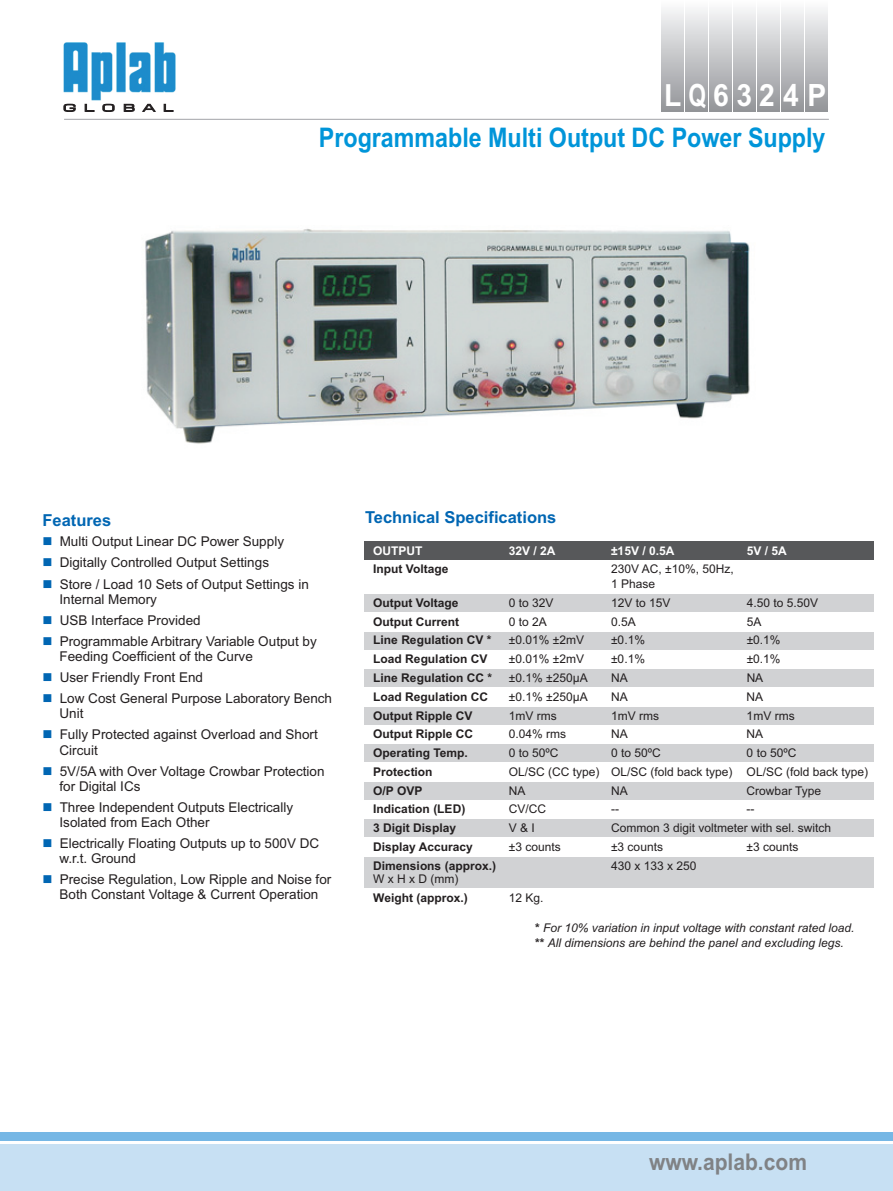
<style>
.page{position:relative;width:893px;height:1191px;background:#fff}
.page>*{position:absolute;margin:0;border:0;box-sizing:border-box;transform-origin:0 0}
.t1{font:700 30.75px "Arial";letter-spacing:.265em;color:#fff;scale:.92 1}
.t2{font:700 27px "Arial";color:#0095d9;scale:.86 1}
.t3{font:700 23.1px "Arial";color:#808285;scale:.91 1}
.t4{font:700 16.5px "Arial";color:#0166b3}
.t5{font:13.5px/21.1px "Arial";color:#231f20}
.t6{font:13.5px/21.1px "Wingdings";color:#0166b3;text-align:justify}
.t7{font:12px/14.7px "Arial";color:#231f20}
.t8{font:700 12px "Arial";color:#231f20}
.t9{font:italic 12px/14.7px "Arial";color:#231f20}
.t10{font:700 12px "Arial";color:#fff}
.s1{font-weight:700;font-style:normal}
</style>
<div class="page">
<div style="left:364px;top:857px;width:510px;height:30px;background:#d1d2d4"></div>
<div style="left:364px;top:819px;width:510px;height:18px;background:#d1d2d4"></div>
<div style="left:364px;top:782px;width:510px;height:18px;background:#d1d2d4"></div>
<div style="left:364px;top:744px;width:510px;height:18px;background:#d1d2d4"></div>
<div style="left:364px;top:707px;width:510px;height:18px;background:#d1d2d4"></div>
<div style="left:364px;top:669px;width:510px;height:18px;background:#d1d2d4"></div>
<div style="left:364px;top:594px;width:510px;height:18px;background:#d1d2d4"></div>
<div style="left:364px;top:631px;width:510px;height:18px;background:#d1d2d4"></div>
<img style="left:63px;top:42px;width:113px;height:59px">
<svg style="left:64px;top:104px;width:109px;height:8px"></svg>
<hr style="left:64px;top:119px;width:765px;height:1px;background:#a8a9ad">
<div style="left:757px;top:0;width:22px;height:111px;background:linear-gradient(to bottom,#fcfcfd,#939599)"></div>
<div style="left:733px;top:0;width:22px;height:111px;background:linear-gradient(to bottom,#fcfcfd,#939599)"></div>
<div style="left:709px;top:0;width:22px;height:111px;background:linear-gradient(to bottom,#fcfcfd,#939599)"></div>
<div style="left:685px;top:0;width:22px;height:111px;background:linear-gradient(to bottom,#fcfcfd,#939599)"></div>
<div style="left:661px;top:0;width:22px;height:111px;background:linear-gradient(to bottom,#fcfcfd,#939599)"></div>
<div style="left:782px;top:0;width:22px;height:111px;background:linear-gradient(to bottom,#fcfcfd,#939599)"></div>
<div style="left:806px;top:0;width:22px;height:111px;background:linear-gradient(to bottom,#fcfcfd,#939599)"></div>
<div style="left:0;top:1144px;width:893px;height:47px;background:#c7e0f3"></div>
<div style="left:0;top:1132px;width:893px;height:8px;background:#76b7e5"></div>
<img style="left:145px;top:229px;width:605px;height:215px">
<div style="left:364px;top:541px;width:510px;height:18px;background:#57585a"></div>
<h1 class="t1" style="left:664px;top:84px;width:178px">LQ6324 P</h1>
<h2 class="t2" style="left:319px;top:127px;width:591px">Programmable Multi Output DC Power Supply</h2>
<p class="t4" style="left:43px;top:514px;width:70px">Features</p>
<p class="t6" style="left:43px;top:532px;width:62px">■ ■ ■</p>
<p class="t5" style="left:60px;top:532px;width:251px">Multi Output Linear DC Power Supply<br>Digitally Controlled Output Settings<br>Store / Load 10 Sets of Output Settings in</p>
<p class="t5" style="left:60px;top:589px;width:259px">Internal Memory<br>USB Interface Provided<br>Programmable Arbitrary Variable Output by</p>
<p class="t5" style="left:60px;top:647px;width:274px">Feeding Coefficient of the Curve<br>User Friendly Front End<br>Low Cost General Purpose Laboratory Bench</p>
<p class="t5" style="left:60px;top:704px;width:260px">Unit<br>Fully Protected against Overload and Short</p>
<p class="t5" style="left:60px;top:740px;width:267px">Circuit<br>5V/5A with Over Voltage Crowbar Protection</p>
<p class="t5" style="left:60px;top:776px;width:235px">for Digital ICs<br>Three Independent Outputs Electrically</p>
<p class="t5" style="left:60px;top:813px;width:261px">Isolated from Each Other<br>Electrically Floating Outputs up to 500V DC</p>
<p class="t5" style="left:60px;top:849px;width:273px">w.r.t. Ground<br>Precise Regulation, Low Ripple and Noise for</p>
<p class="t5" style="left:60px;top:885px;width:260px">Both Constant Voltage &amp; Current Operation</p>
<p class="t6" style="left:43px;top:725px;width:62px">■</p>
<p class="t6" style="left:43px;top:761px;width:62px">■</p>
<p class="t6" style="left:43px;top:797px;width:62px">■</p>
<p class="t6" style="left:43px;top:833px;width:62px">■</p>
<p class="t6" style="left:43px;top:870px;width:62px">■</p>
<p class="t4" style="left:365px;top:510px;width:193px">Technical Specifications</p>
<p class="t10" style="left:373px;top:546px;width:51px">OUTPUT</p>
<p class="t10" style="left:509px;top:546px;width:48px">32V / 2A</p>
<p class="t10" style="left:611px;top:546px;width:65px">±15V / 0.5A</p>
<p class="t10" style="left:747px;top:546px;width:42px">5V / 5A</p>
<p class="t8" style="left:373px;top:564px;width:77px">Input Voltage</p>
<p class="t7" style="left:611px;top:563px;width:124px">230V AC, ±10%, 50Hz,<br>1 Phase</p>
<p class="t8" style="left:373px;top:598px;width:87px">Output Voltage</p>
<p class="t7" style="left:509px;top:596px;width:46px">0 to 32V</p>
<p class="t7" style="left:611px;top:596px;width:61px">12V to 15V</p>
<p class="t7" style="left:747px;top:596px;width:73px">4.50 to 5.50V</p>
<p class="t8" style="left:373px;top:617px;width:87px">Output Current</p>
<p class="t7" style="left:509px;top:615px;width:40px">0 to 2A</p>
<p class="t7" style="left:611px;top:615px;width:26px">0.5A</p>
<p class="t7" style="left:747px;top:615px;width:16px">5A</p>
<p class="t8" style="left:373px;top:635px;width:120px">Line Regulation CV *</p>
<p class="t7" style="left:509px;top:634px;width:77px">±0.01% ±2mV</p>
<p class="t7" style="left:611px;top:634px;width:35px">±0.1%</p>
<p class="t7" style="left:747px;top:634px;width:35px">±0.1%</p>
<p class="t8" style="left:373px;top:654px;width:116px">Load Regulation CV</p>
<p class="t7" style="left:509px;top:653px;width:77px">±0.01% ±2mV</p>
<p class="t7" style="left:611px;top:653px;width:35px">±0.1%</p>
<p class="t7" style="left:747px;top:653px;width:35px">±0.1%</p>
<p class="t8" style="left:373px;top:673px;width:120px">Line Regulation CC *</p>
<p class="t7" style="left:509px;top:671px;width:80px">±0.1% ±250µA</p>
<p class="t7" style="left:611px;top:671px;width:18px">NA</p>
<p class="t7" style="left:747px;top:671px;width:18px">NA</p>
<p class="t8" style="left:373px;top:692px;width:116px">Load Regulation CC</p>
<p class="t7" style="left:509px;top:690px;width:80px">±0.1% ±250µA</p>
<p class="t7" style="left:611px;top:690px;width:18px">NA</p>
<p class="t7" style="left:747px;top:690px;width:18px">NA</p>
<p class="t8" style="left:373px;top:711px;width:101px">Output Ripple CV</p>
<p class="t7" style="left:509px;top:709px;width:49px">1mV rms</p>
<p class="t7" style="left:611px;top:709px;width:49px">1mV rms</p>
<p class="t7" style="left:747px;top:709px;width:49px">1mV rms</p>
<p class="t8" style="left:373px;top:729px;width:101px">Output Ripple CC</p>
<p class="t7" style="left:509px;top:728px;width:59px">0.04% rms</p>
<p class="t7" style="left:611px;top:728px;width:18px">NA</p>
<p class="t7" style="left:747px;top:728px;width:18px">NA</p>
<p class="t8" style="left:373px;top:748px;width:96px">Operating Temp.</p>
<p class="t7" style="left:509px;top:746px;width:51px">0 to 50ºC</p>
<p class="t7" style="left:611px;top:746px;width:51px">0 to 50ºC</p>
<p class="t7" style="left:747px;top:746px;width:51px">0 to 50ºC</p>
<p class="t8" style="left:373px;top:767px;width:61px">Protection</p>
<p class="t7" style="left:509px;top:765px;width:361px">OL/SC (CC type) OL/SC (fold back type) OL/SC (fold back type)</p>
<p class="t8" style="left:373px;top:786px;width:51px">O/P OVP</p>
<p class="t7" style="left:509px;top:784px;width:18px">NA</p>
<p class="t7" style="left:611px;top:784px;width:18px">NA</p>
<p class="t7" style="left:747px;top:784px;width:76px">Crowbar Type</p>
<p class="t8" style="left:373px;top:804px;width:94px">Indication (LED)</p>
<p class="t7" style="left:509px;top:803px;width:39px">CV/CC</p>
<p class="t7" style="left:611px;top:803px;width:9px">--</p>
<p class="t7" style="left:747px;top:803px;width:9px">--</p>
<p class="t8" style="left:373px;top:823px;width:84px">3 Digit Display</p>
<p class="t7" style="left:509px;top:821px;width:28px">V &amp; I</p>
<p class="t7" style="left:611px;top:821px;width:222px">Common 3 digit voltmeter with sel. switch</p>
<p class="t8" style="left:373px;top:842px;width:101px">Display Accuracy</p>
<p class="t7" style="left:509px;top:840px;width:53px">±3 counts</p>
<p class="t7" style="left:611px;top:840px;width:53px">±3 counts</p>
<p class="t7" style="left:747px;top:840px;width:53px">±3 counts</p>
<p class="t8" style="left:373px;top:861px;width:124px">Dimensions (approx.)</p>
<p class="t7" style="left:611px;top:859px;width:87px">430 x 133 x 250</p>
<p class="t7" style="left:373px;top:872px;width:87px">W x H x D (mm)</p>
<p class="t8" style="left:373px;top:893px;width:96px">Weight (approx.)</p>
<p class="t7" style="left:509px;top:891px;width:36px">12 Kg.</p>
<p class="t9" style="left:535px;top:921px;width:321px"><span class="s1">*</span> For 10% variation in input voltage with constant rated load. <span class="s1">**</span> All dimensions are behind the panel and excluding legs.</p>
<h3 class="t3" style="left:649px;top:1153px;width:175px">www.aplab.com</h3>
</div>
